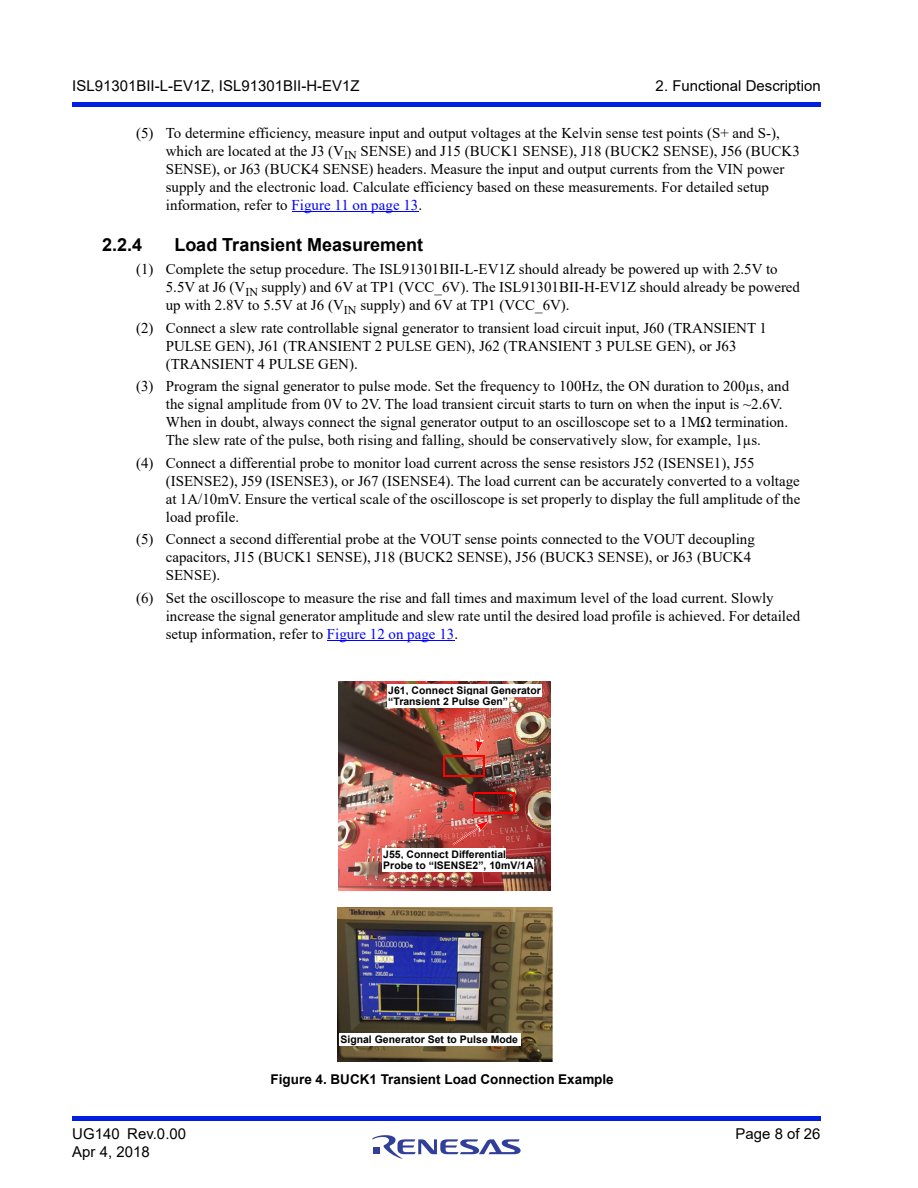
<style>
.page{position:relative;width:918px;height:1188px;background:#fff}
.page>*{position:absolute;margin:0;border:0;box-sizing:border-box;transform-origin:0 0}
.t1{font:700 18px "Arial";color:#000}
.t2{font:15px/18px "Times New Roman";color:#000}
.t3{font:15px "Arial";letter-spacing:.005em;color:#000}
.t4{font:700 13.5px "Arial";color:#000}
.t5{font:700 10.5px/11.4px "Arial";letter-spacing:.005em;color:#000}
.s1{color:#00f}
</style>
<div class="page">
<hr style="left:72px;top:1116px;width:749px;height:4px;background:#001fe0">
<div style="left:72px;top:102px;width:749px;height:5px;background:#001fe0"></div>
<svg style="left:372px;top:1135px;width:149px;height:24px"></svg>
<hr style="left:292px;top:211px;width:126px;height:1px;background:#00f">
<hr style="left:327px;top:640px;width:127px;height:1px;background:#00f">
<img style="left:338px;top:681px;width:213px;height:209px">
<img style="left:338px;top:907px;width:214px;height:155px">
<hr style="left:474px;top:793px;width:40px;height:1px;background:#f00">
<svg style="left:513px;top:794px;width:1px;height:18px"></svg>
<hr style="left:473px;top:812px;width:41px;height:1px;background:#f00">
<hr style="left:473px;top:793px;width:2px;height:20px;background:#f00">
<hr style="left:444px;top:756px;width:41px;height:1px;background:#f00">
<hr style="left:483px;top:756px;width:2px;height:20px;background:#f00">
<hr style="left:443px;top:775px;width:41px;height:1px;background:#f00">
<hr style="left:443px;top:756px;width:2px;height:20px;background:#f00">
<div style="left:340px;top:1034px;width:181px;height:12px;background:#fff"></div>
<svg style="left:475px;top:714px;width:10px;height:40px"></svg>
<div style="left:387px;top:684px;width:155px;height:12px;background:#fff"></div>
<div style="left:387px;top:696px;width:122px;height:12px;background:#fff"></div>
<svg style="left:452px;top:820px;width:38px;height:26px"></svg>
<div style="left:382px;top:849px;width:124px;height:12px;background:#fff"></div>
<div style="left:382px;top:859px;width:152px;height:12px;background:#fff"></div>
<p class="t3" style="left:72px;top:77px;width:289px">ISL91301BII-L-EV1Z, ISL91301BII-H-EV1Z</p>
<p class="t3" style="left:656px;top:77px;width:167px">2. Functional Description</p>
<p class="t2" style="left:166px;top:123px;width:636px;text-indent:-30px">(5) To determine efficiency, measure input and output voltages at the Kelvin sense test points (S+ and S-), which are located at the J3 (V<sub>IN</sub> SENSE) and J15 (BUCK1 SENSE), J18 (BUCK2 SENSE), J56 (BUCK3<br>SENSE), or J63 (BUCK4 SENSE) headers. Measure the input and output currents from the VIN power supply and the electronic load. Calculate efficiency based on these measurements. For detailed setup information, refer to <span class="s1">Figure 11 on page 13</span>.</p>
<p class="t1" style="left:102px;top:234px;width:42px">2.2.4</p>
<p class="t1" style="left:174px;top:234px;width:250px">Load Transient Measurement</p>
<p class="t2" style="left:166px;top:260px;width:636px;text-indent:-30px">(1) Complete the setup procedure. The ISL91301BII-L-EV1Z should already be powered up with 2.5V to<br>5.5V at J6 (V<sub>IN</sub> supply) and 6V at TP1 (VCC_6V). The ISL91301BII-H-EV1Z should already be powered up with 2.8V to 5.5V at J6 (V<sub>IN</sub> supply) and 6V at TP1 (VCC_6V).</p>
<p class="t2" style="left:166px;top:318px;width:603px;text-indent:-30px">(2) Connect a slew rate controllable signal generator to transient load circuit input, J60 (TRANSIENT 1<br>PULSE GEN), J61 (TRANSIENT 2 PULSE GEN), J62 (TRANSIENT 3 PULSE GEN), or J63 (TRANSIENT 4 PULSE GEN).</p>
<p class="t2" style="left:166px;top:377px;width:625px;text-indent:-30px">(3) Program the signal generator to pulse mode. Set the frequency to 100Hz, the ON duration to 200µs, and the signal amplitude from 0V to 2V. The load transient circuit starts to turn on when the input is ~2.6V.<br>When in doubt, always connect the signal generator output to an oscilloscope set to a 1MΩ termination.<br>The slew rate of the pulse, both rising and falling, should be conservatively slow, for example, 1µs.</p>
<p class="t2" style="left:166px;top:453px;width:636px;text-indent:-30px">(4) Connect a differential probe to monitor load current across the sense resistors J52 (ISENSE1), J55 (ISENSE2), J59 (ISENSE3), or J67 (ISENSE4). The load current can be accurately converted to a voltage at 1A/10mV. Ensure the vertical scale of the oscilloscope is set properly to display the full amplitude of the load profile.</p>
<p class="t2" style="left:166px;top:530px;width:591px;text-indent:-30px">(5) Connect a second differential probe at the VOUT sense points connected to the VOUT decoupling capacitors, J15 (BUCK1 SENSE), J18 (BUCK2 SENSE), J56 (BUCK3 SENSE), or J63 (BUCK4<br>SENSE).</p>
<p class="t2" style="left:166px;top:588px;width:636px;text-indent:-30px">(6) Set the oscilloscope to measure the rise and fall times and maximum level of the load current. Slowly increase the signal generator amplitude and slew rate until the desired load profile is achieved. For detailed setup information, refer to <span class="s1">Figure 12 on page 13</span>.</p>
<p class="t5" style="left:388px;top:684px;width:154px">J61, Connect Signal Generator “Transient 2 Pulse Gen”</p>
<p class="t5" style="left:383px;top:849px;width:152px;line-height:10.5px">J55, Connect Differential<br>Probe to “ISENSE2”, 10mV/1A</p>
<p class="t5" style="left:340px;top:1034px;width:179px">Signal Generator Set to Pulse Mode</p>
<p class="t4" style="left:271px;top:1072px;width:345px">Figure 4. BUCK1 Transient Load Connection Example</p>
<p class="t3" style="left:72px;top:1126px;width:115px">UG140 Rev.0.00</p>
<p class="t3" style="left:736px;top:1126px;width:86px">Page 8 of 26</p>
<p class="t3" style="left:72px;top:1144px;width:79px">Apr 4, 2018</p>
</div>
